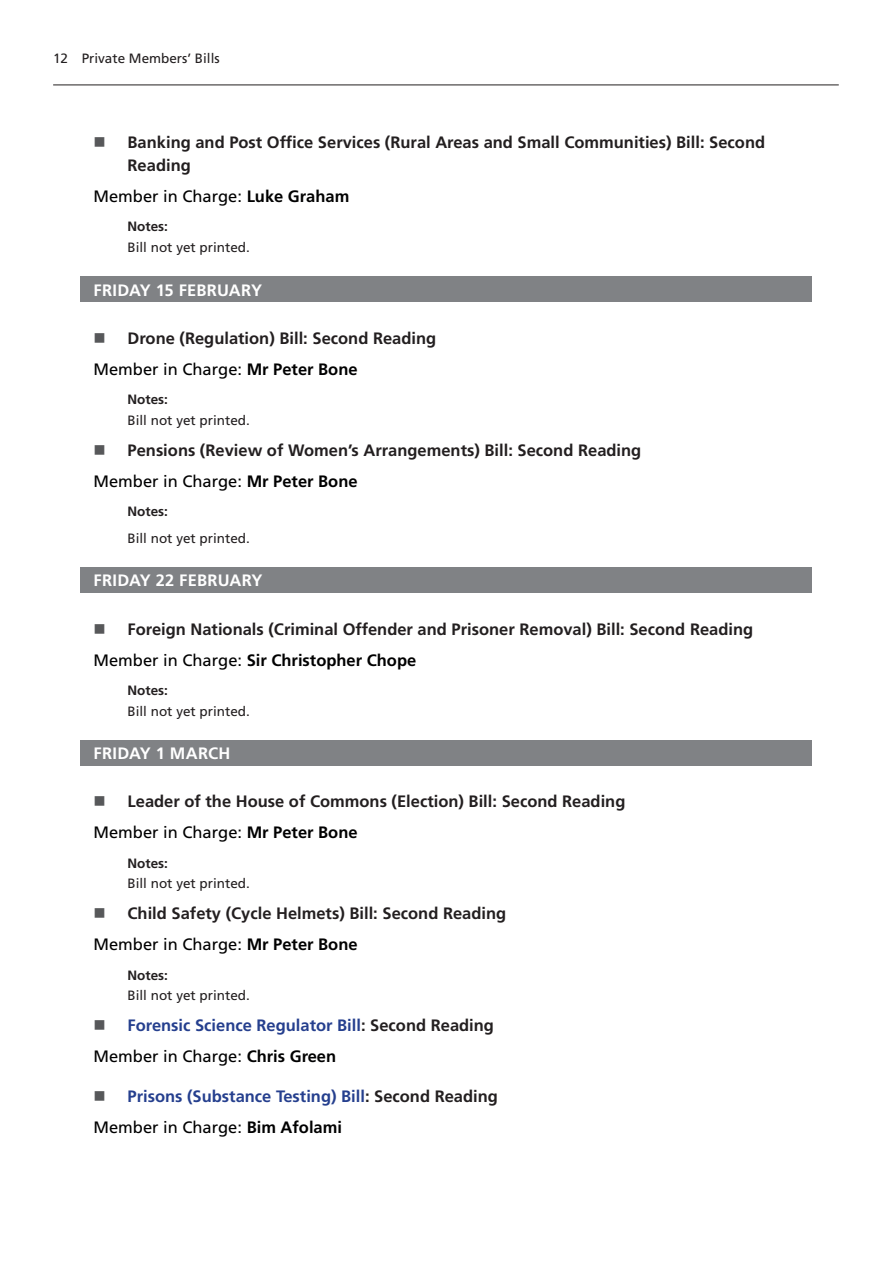
<style>
.page{position:relative;width:893px;height:1263px;background:#fff}
.page>*{position:absolute;margin:0;border:0;box-sizing:border-box;transform-origin:0 0}
.t1{font:700 16.5px/31px "Frutiger LT Std";color:#231f20}
.t2{font:700 16.5px/31px "Frutiger LT Std";color:#253f8e}
.t3{font:700 16.5px "Frutiger LT Std";letter-spacing:.01em;color:#fff}
.t4{font:16.5px "Frutiger LT Std";color:#000001}
.t5{font:13.5px "Frutiger LT Std";color:#231f20}
.t6{font:700 13.5px "Frutiger LT Std";color:#231f20}
.s1{font-weight:700}
.s2{font-weight:400;color:#000001}
.s3{color:#000001}
.s4{color:#231f20}
</style>
<div class="page">
<hr style="left:53px;top:85px;width:786px;height:1px;background:#231f20">
<div style="left:81px;top:277px;width:731px;height:25px;background:#808285"></div>
<div style="left:81px;top:568px;width:731px;height:25px;background:#808285"></div>
<div style="left:81px;top:740px;width:731px;height:25px;background:#808285"></div>
<p class="t5" style="left:53px;top:51px;width:168px">12 Private Members’ Bills</p>
<p class="t1" style="left:128px;top:132px;width:639px;line-height:22.5px">Banking and Post Office Services (Rural Areas and Small Communities) Bill: Second<br>Reading</p>
<p class="t4" style="left:94px;top:187px;width:257px">Member in Charge: <span class="s1">Luke Graham</span></p>
<p class="t6" style="left:128px;top:219px;width:42px">Notes:</p>
<p class="t5" style="left:128px;top:239px;width:124px">Bill not yet printed.</p>
<p class="t3" style="left:94px;top:280px;width:170px">FRIDAY 15 FEBRUARY</p>
<p class="t1" style="left:94px;top:323px;width:344px;text-indent:34px">Drone (Regulation) Bill: Second Reading<br><span class="s2">Member in Charge:</span> <span class="s3">Mr Peter Bone</span></p>
<p class="t6" style="left:128px;top:391px;width:42px">Notes:</p>
<p class="t5" style="left:128px;top:412px;width:124px">Bill not yet printed.</p>
<p class="t1" style="left:94px;top:435px;width:549px;text-indent:34px">Pensions (Review of Women’s Arrangements) Bill: Second Reading<br><span class="s2">Member in Charge:</span> <span class="s3">Mr Peter Bone</span></p>
<p class="t6" style="left:128px;top:503px;width:42px">Notes:</p>
<p class="t5" style="left:128px;top:530px;width:124px">Bill not yet printed.</p>
<p class="t3" style="left:94px;top:571px;width:171px">FRIDAY 22 FEBRUARY</p>
<p class="t1" style="left:94px;top:613px;width:661px;text-indent:34px">Foreign Nationals (Criminal Offender and Prisoner Removal) Bill: Second Reading<br><span class="s2">Member in Charge:</span> <span class="s3">Sir Christopher Chope</span></p>
<p class="t6" style="left:128px;top:682px;width:42px">Notes:</p>
<p class="t5" style="left:128px;top:703px;width:124px">Bill not yet printed.</p>
<p class="t3" style="left:94px;top:744px;width:138px">FRIDAY 1 MARCH</p>
<p class="t1" style="left:94px;top:786px;width:533px;text-indent:34px">Leader of the House of Commons (Election) Bill: Second Reading<br><span class="s2">Member in Charge:</span> <span class="s3">Mr Peter Bone</span></p>
<p class="t6" style="left:128px;top:855px;width:42px">Notes:</p>
<p class="t5" style="left:128px;top:876px;width:124px">Bill not yet printed.</p>
<p class="t1" style="left:94px;top:898px;width:414px;text-indent:34px">Child Safety (Cycle Helmets) Bill: Second Reading<br><span class="s2">Member in Charge:</span> <span class="s3">Mr Peter Bone</span></p>
<p class="t6" style="left:128px;top:967px;width:42px">Notes:</p>
<p class="t5" style="left:128px;top:988px;width:124px">Bill not yet printed.</p>
<p class="t2" style="left:94px;top:1010px;width:402px;text-indent:34px">Forensic Science Regulator Bill<span class="s4">: Second Reading<br></span><span class="s2">Member in Charge:</span> <span class="s3">Chris Green</span></p>
<p class="t2" style="left:94px;top:1080px;width:406px;text-indent:34px">Prisons (Substance Testing) Bill<span class="s4">: Second Reading<br></span><span class="s2">Member in Charge:</span> <span class="s3">Bim Afolami</span></p>
</div>
